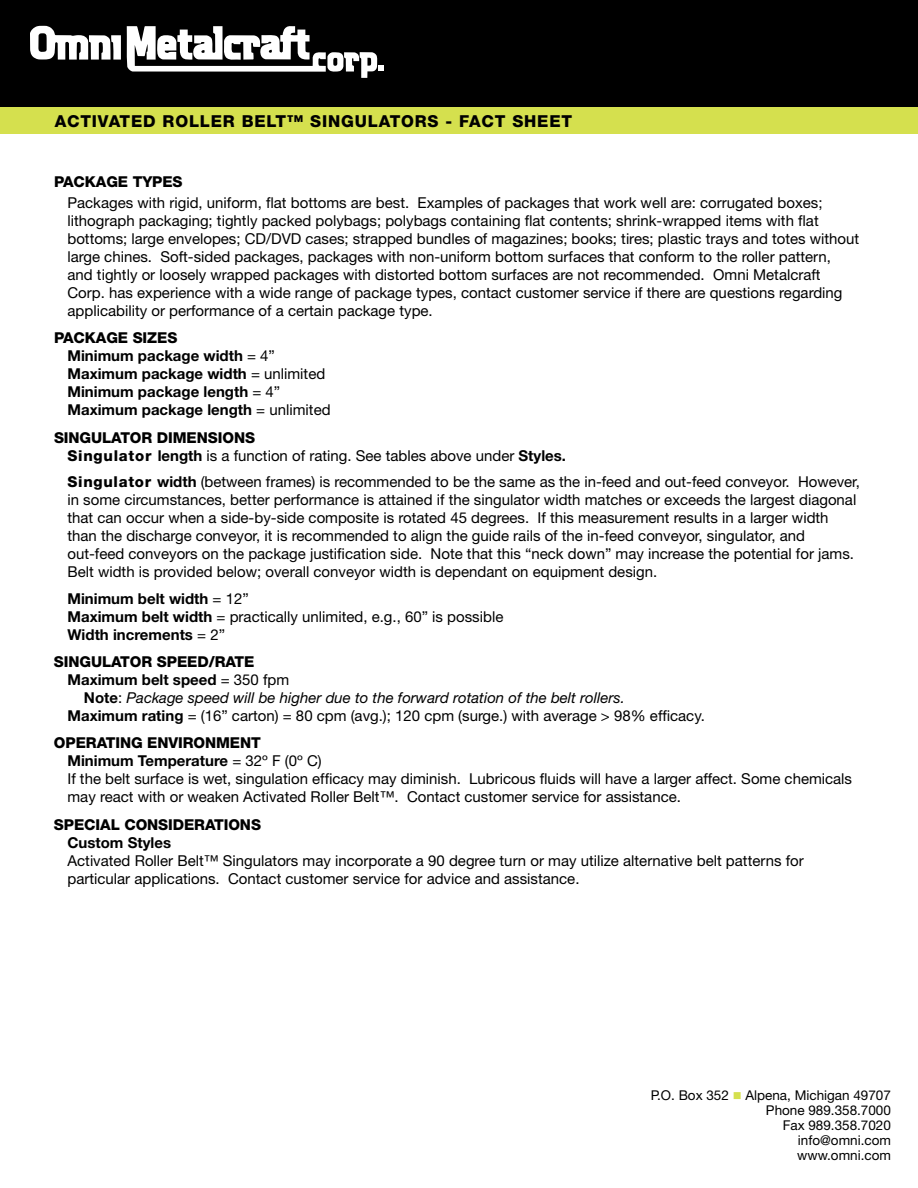
<style>
.page{position:relative;width:918px;height:1188px;background:#fff}
.page>*{position:absolute;margin:0;border:0;box-sizing:border-box;transform-origin:0 0}
.t1{font:800 16.5px "Helvetica Neue";letter-spacing:.05em;color:#000}
.t2{font:15px/18px "Helvetica Neue";color:#000}
.t3{font:700 15px/18px "Helvetica Neue";color:#000}
.t4{font:italic 15px "Helvetica Neue";color:#000}
.t5{font:800 15px "Helvetica Neue";letter-spacing:-.005em;color:#000}
.t6{font:13.5px/15px "Helvetica Neue";color:#000;text-align:right}
.s1{font-weight:800}
.s2{font-weight:400}
.s3{font-weight:700}
.s4{font-weight:700;font-style:normal}
.s5{font-style:normal}
.s6{color:#d5e04e}
</style>
<div class="page">
<div style="left:0;top:0;width:918px;height:130px;background:#000"></div>
<div style="left:0;top:107px;width:918px;height:27px;background:#d5e04e"></div>
<svg style="left:30px;top:26px;width:354px;height:52px"></svg>
<p class="t1" style="left:55px;top:111px;width:417px">ACTIVATED ROLLER BELT™ SINGULATORS - FAC</p>
<p class="t1" style="left:495px;top:111px;width:79px">T SHEET</p>
<p class="t5" style="left:54px;top:173px;width:128px">PAC KAGE TYPES</p>
<p class="t2" style="left:68px;top:193px;width:793px">Packages with rigid, uniform, flat bottoms are best. Examples of packages that work well are: corrugated boxes; lithograph packaging; tightly packed polybags; polybags containing flat contents; shrink-wrapped items with flat bottoms; large envelopes; CD/DVD cases; strapped bundles of magazines; books; tires; plastic trays and totes without large chines. Soft-sided packages, packages with non-uniform bottom surfaces that conform to the roller pattern, and tightly or loosely wrapped packages with distorted bottom surfaces are not recommended. Omni Metalcraft Corp. has experience with a wide range of package types, contact customer service if there are questions regarding applicability or performance of a certain package type.</p>
<p class="t3" style="left:68px;top:329px;width:265px;text-indent:-14px"><span class="s1">PACKAGE SIZES<br></span>Minimum package width <span class="s2">= 4”<br></span>Maximum package width <span class="s2">= unlimited<br></span>Minimum package length <span class="s2">= 4”<br></span>Maximum package length <span class="s2">= unlimited</span></p>
<p class="t2" style="left:68px;top:429px;width:500px;text-indent:-14px"><span class="s1">SINGULATOR DIMENSIONS<br>SINGULATOR</span> <span class="s3">length</span> is a function of rating. See tables above under <span class="s3">Styles.</span></p>
<p class="t2" style="left:67px;top:472px;width:794px"><span class="s1">SINGULATOR</span> <span class="s3">width</span> (between frames) is recommended to be the same as the in-feed and out-feed conveyor. However, in some circumstances, better performance is attained if the singulator width matches or exceeds the largest diagonal that can occur when a side-by-side composite is rotated 45 degrees. If this measurement results in a larger width than the discharge conveyor, it is recommended to align the guide rails of the in-feed conveyor, singulator, and out-feed conveyors on the package justification side. Note that this “neck down” may increase the potential for jams.<br>Belt width is provided below; overall conveyor width is dependant on equipment design.</p>
<p class="t3" style="left:67px;top:589px;width:437px">Minimum belt width <span class="s2">= 12”<br></span>Maximum belt width <span class="s2">= practically unlimited, e.g., 60” is possible<br></span>Width increments <span class="s2">= 2”</span></p>
<p class="t5" style="left:54px;top:653px;width:202px">SINGULATOR SPEED/RATE</p>
<p class="t3" style="left:67px;top:671px;width:223px">Maximum belt speed <span class="s2">= 350 fpm</span></p>
<p class="t4" style="left:84px;top:689px;width:542px"><span class="s4">Note</span><span class="s5">:</span> Package speed will be higher due to the forward rotation of the belt rollers.</p>
<p class="t2" style="left:67px;top:707px;width:639px"><span class="s3">Maximum rating</span> = (16” carton) = 80 cpm (avg.); 120 cpm (surge.) with average &gt; 98% efficacy.</p>
<p class="t2" style="left:67px;top:734px;width:786px;text-indent:-14px"><span class="s1">OPERATING ENVIRONMENT<br></span><span class="s3">Minimum Temperature</span> = 32º F (0º C)<br>If the belt surface is wet, singulation efficacy may diminish. Lubricous fluids will have a larger affect. Some chemicals may react with or weaken Activated Roller Belt™. Contact customer service for assistance.</p>
<p class="t5" style="left:54px;top:816px;width:207px">SPECIAL CONSIDERATIONS</p>
<p class="t3" style="left:67px;top:834px;width:105px">Custom Styles</p>
<p class="t2" style="left:68px;top:852px;width:738px">Activated Roller Belt™ Singulators may incorporate a 90 degree turn or may utilize alternative belt patterns for particular applications. Contact customer service for advice and assistance.</p>
<p class="t6" style="left:651px;top:1088px;width:242px">P.O. Box 352 <span class="s6">■</span> Alpena, Michigan 49707<br>Phone 989.358.7000<br>Fax 989.358.7020<br>info@omni.com<br>www.omni.com</p>
</div>
